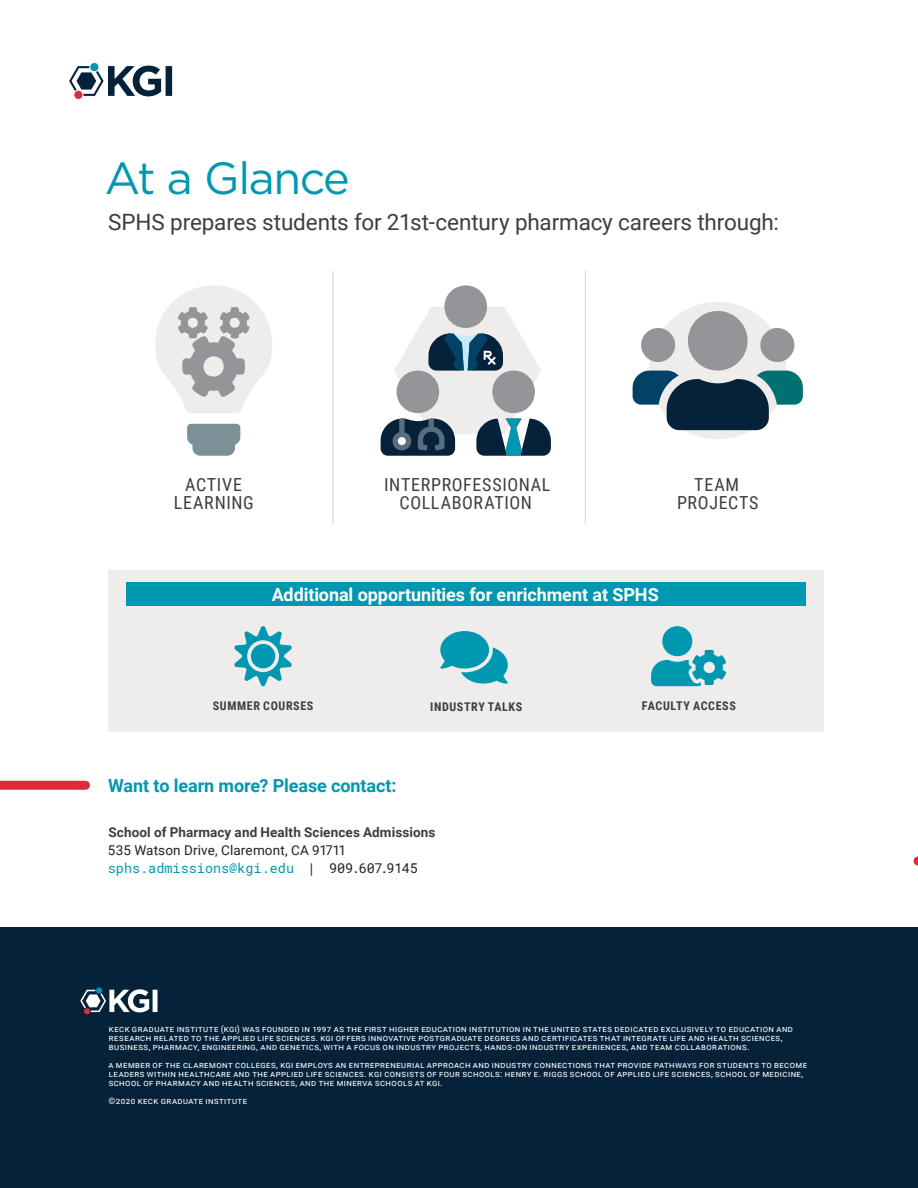
<style>
.page{position:relative;width:918px;height:1188px;background:#fff}
.page>*{position:absolute;margin:0;border:0;box-sizing:border-box;transform-origin:0 0}
.Section_Head{font:45px "Gotham HTF";letter-spacing:-.035em;color:#0097b0}
.Introduction_Text_Co{font:22.5px "Roboto";letter-spacing:-.005em;color:#3e3e3f}
.Tertiary_Text{font:18px/18px "Roboto Condensed";letter-spacing:.035em;color:#3e3e3f;text-align:center}
.Secondary_Head_Colum{font:700 18px "Roboto";letter-spacing:-.005em;color:#fff}
.Primary_Head_Column{font:700 18px "Roboto";letter-spacing:-.005em;color:#0097b0}
.Secondary_Head_Colum-2{font:700 13.5px "Roboto";letter-spacing:.005em;color:#3e3e3f}
.t1{font:13.5px "Roboto Mono";color:#0097b0}
.t2{font:13.5px "Roboto";letter-spacing:.01em;color:#231f20}
.Primary_Text{font:700 12px "Roboto Condensed";letter-spacing:.05em;color:#3e3e3f}
.Primary_Caption{font:9px/9px "Roboto";letter-spacing:.055em;color:#fff}
.Primary_Caption-2{font:9px "Roboto";letter-spacing:.08em;color:#fff}
.s1{color:#231f20}
</style>
<div class="page">
<div style="left:0;top:781px;width:86px;height:9px;background:#df2a38"></div>
<svg style="left:69px;top:66px;width:103px;height:30px"></svg>
<div style="left:90px;top:63px;width:8px;height:8px;background:#0097b0;border-radius:50%"></div>
<div style="left:74px;top:91px;width:8px;height:8px;background:#df2a38;border-radius:50%"></div>
<div style="left:0;top:927px;width:918px;height:261px;background:#05223a"></div>
<div style="left:96px;top:987px;width:6px;height:7px;background:#0097b0;border-radius:50%"></div>
<svg style="left:80px;top:989px;width:78px;height:25px"></svg>
<hr style="left:333px;top:271px;width:1px;height:252px;background:#d1d2d4">
<hr style="left:585px;top:271px;width:1px;height:252px;background:#d1d2d4">
<svg style="left:155px;top:285px;width:117px;height:128px"></svg>
<svg style="left:187px;top:424px;width:53px;height:32px"></svg>
<svg style="left:381px;top:285px;width:170px;height:171px"></svg>
<div style="left:649px;top:302px;width:137px;height:137px;background:#efedec;border-radius:50%"></div>
<svg style="left:633px;top:311px;width:170px;height:119px"></svg>
<div style="left:108px;top:570px;width:716px;height:162px;background:#efedec"></div>
<div style="left:126px;top:582px;width:680px;height:24px;background:#0097b0"></div>
<p class="Section_Head" style="left:105px;top:153px;width:247px">At a Glance</p>
<p class="Introduction_Text_Co" style="left:108px;top:206px;width:672px">SPHS prepares students for 21st-century pharmacy careers through:</p>
<p class="Tertiary_Text" style="left:174px;top:475px;width:81px">ACTIVE<br>LEARNING</p>
<p class="Tertiary_Text" style="left:384px;top:475px;width:168px">INTERPROFESSIONAL<br>COLLABORATION</p>
<p class="Tertiary_Text" style="left:677px;top:475px;width:83px">TEAM<br>PROJECTS</p>
<p class="Secondary_Head_Colum" style="left:272px;top:582px;width:388px">Additional opportunities for enrichment at SPHS</p>
<p class="Primary_Text" style="left:213px;top:698px;width:102px">SUMMER COURSES</p>
<p class="Primary_Text" style="left:430px;top:699px;width:93px">INDUSTRY TALKS</p>
<p class="Primary_Text" style="left:642px;top:698px;width:95px">FACULTY ACCESS</p>
<p class="Primary_Head_Column" style="left:108px;top:773px;width:290px">Want to learn more? Please contact:</p>
<p class="Secondary_Head_Colum-2" style="left:109px;top:823px;width:328px">School of Pharmacy and Health Sciences Admissions</p>
<p class="t2" style="left:108px;top:841px;width:238px">535 Watson Drive, Claremont, CA 91711</p>
<p class="t1" style="left:108px;top:859px;width:312px">sphs.admissions@kgi.edu <span class="s1">| 909.607.9145</span></p>
<p class="Primary_Caption" style="left:109px;top:1024px;width:686px">Keck Graduate Institute (KGI) was founded in 1997 as the first hig her education institution in the United States dedicated exclusively to education and research related to the applied life sciences. KGI offers innovative postgraduate degrees and certificates that integrate life and health sciences, business, pharmacy, engi neering, and genetics, with a focus on industry projects, hands-on industry experiences, and team collaborations.</p>
<p class="Primary_Caption" style="left:108px;top:1060px;width:700px">A member of The Claremont Colleges, KGI employs an entrepreneurial approach and industry connections that provide pathways for students to become leaders within healthcare and the applied life sciences. KGI consists of four schools: Henry E. Rigg</p>
<p class="Primary_Caption" style="left:563px;top:1069px;width:242px">s School of Applied Li fe Sciences, school of medicine,</p>
<p class="Primary_Caption-2" style="left:109px;top:1077px;width:335px">School of Pharmacy and Health Sciences, and the Mi nerva Schools at KGI.</p>
<p class="Primary_Caption" style="left:108px;top:1096px;width:140px">©2020 keck graduate institute</p>
</div>
